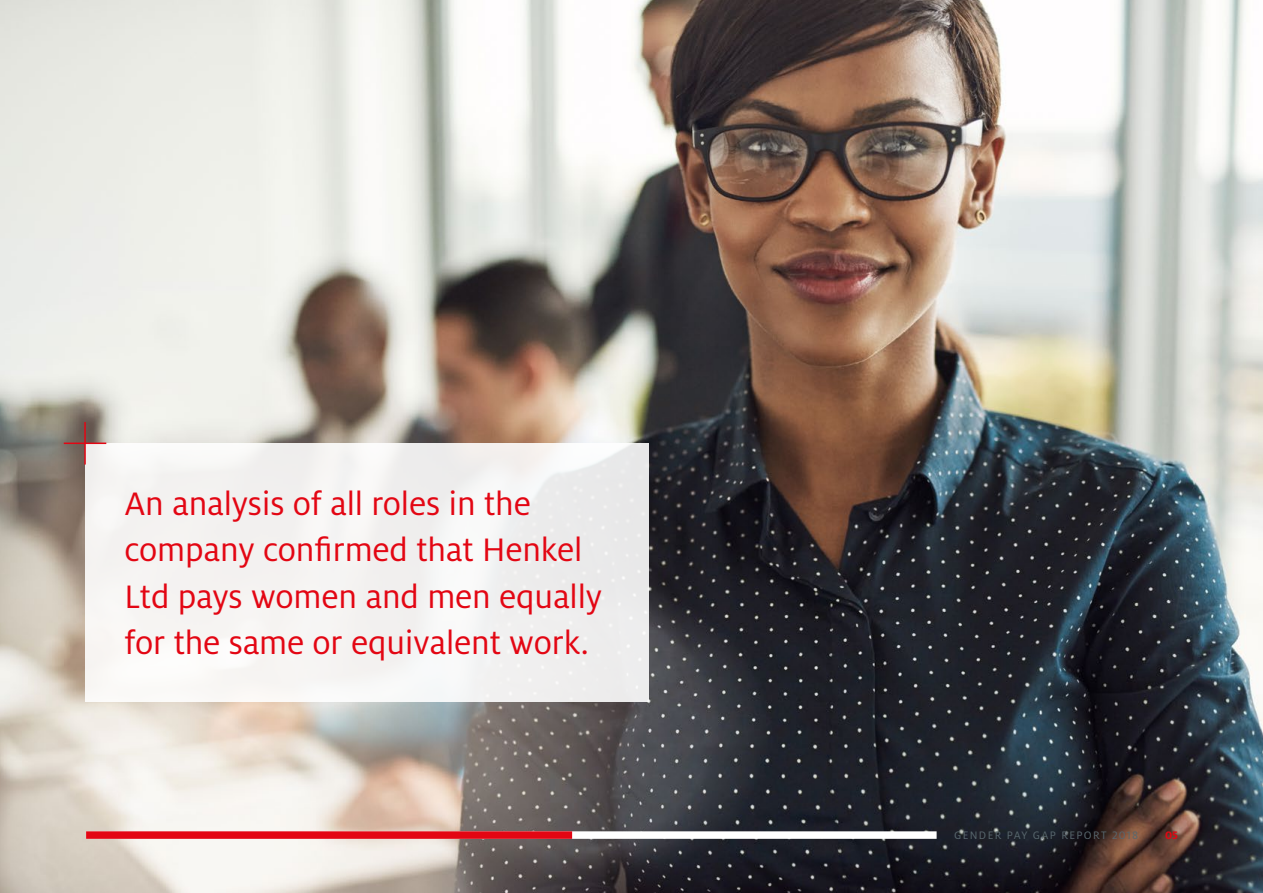
<style>
.page{position:relative;width:1263px;height:893px;background:#fff}
.page>*{position:absolute;margin:0;border:0;box-sizing:border-box;transform-origin:0 0}
.t1{font:36px/46.5px "Henkel Milo";letter-spacing:-.005em;color:#e30613}
.t2{font:12px "Henkel Milo";letter-spacing:.11em;color:#58666d}
.t3{font:700 12px "Henkel Milo";color:#e30613}
</style>
<div class="page">
<img style="left:0;top:0;width:1263px;height:893px">
<div style="left:85px;top:443px;width:563px;height:259px;background:#f4f2f1"></div>
<hr style="left:84px;top:422px;width:2px;height:43px;background:#e30613">
<hr style="left:64px;top:443px;width:42px;height:1px;background:#e30613">
<div style="left:86px;top:831px;width:850px;height:8px;background:#fff"></div>
<div style="left:86px;top:831px;width:486px;height:8px;background:#e30613"></div>
<p class="t1" style="left:124px;top:480px;width:479px">An analysis of all roles in the company confirmed that Henkel<br>Ltd pays women and men equally for the same or equivalent work.</p>
<p class="t2" style="left:954px;top:828px;width:186px">GENDER PAY GAP REPORT 2018</p>
<p class="t3" style="left:1165px;top:828px;width:14px">05</p>
</div>
